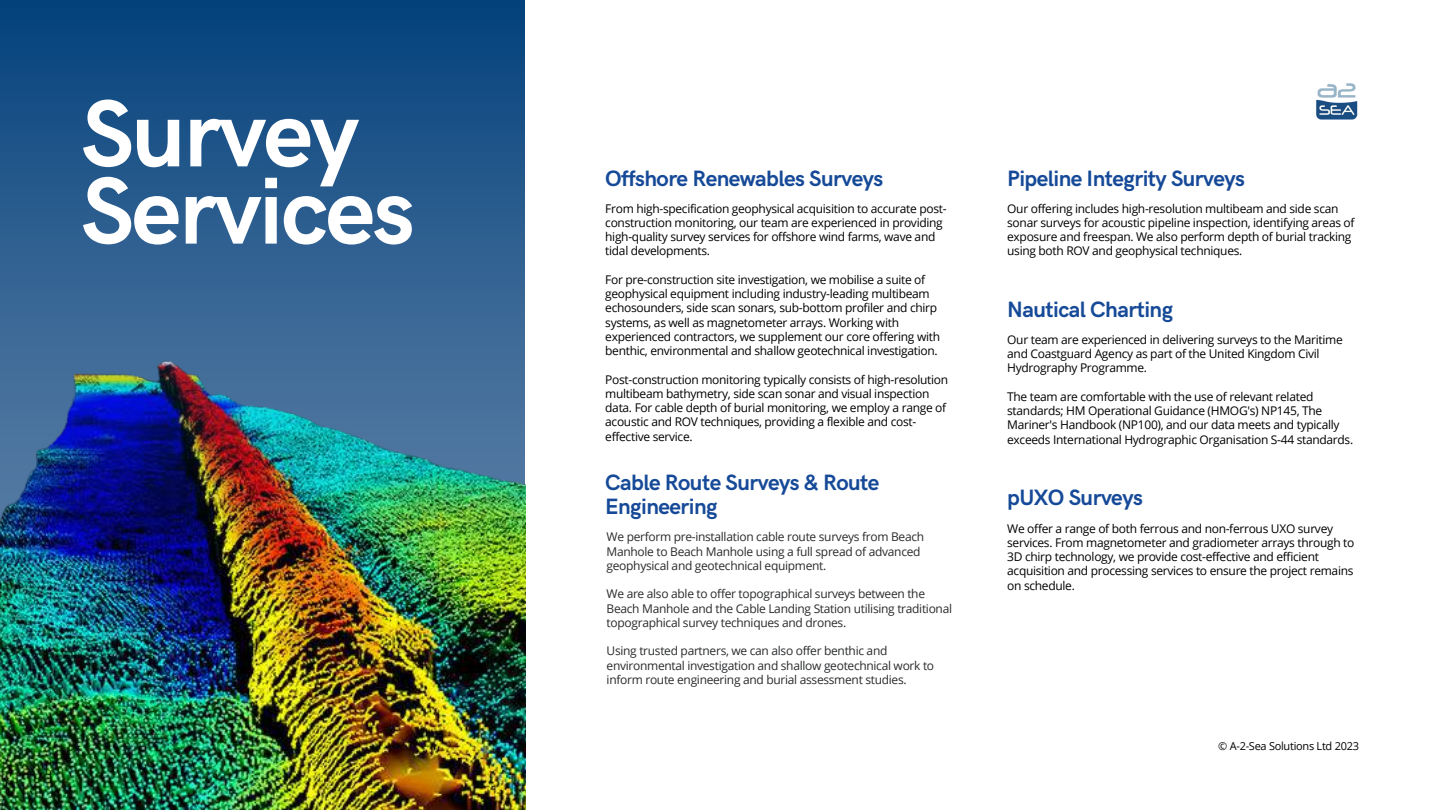
<style>
.page{position:relative;width:1440px;height:810px;background:#fff}
.page>*{position:absolute;margin:0;border:0;box-sizing:border-box;transform-origin:0 0}
.t1{font:700 95.5px/77.2px "HK Grotesk";letter-spacing:-.025em;color:#fff}
.t2{font:700 22.3px/24.4px "HK Grotesk";letter-spacing:-.025em;color:#164a98}
.t3{font:12px/14.2px "Open Sans";letter-spacing:-.025em;color:#000}
.t4{font:12px/14.2px "Open Sans";letter-spacing:-.025em;color:#2a2b2d}
.t5{font:11px "Open Sans";letter-spacing:-.025em;color:#000}
</style>
<div class="page">
<img style="left:0;top:562px;width:525px;height:248px">
<img style="left:0;top:0;width:525px;height:562px">
<img style="left:1316px;top:83px;width:42px;height:36px">
<h1 class="t1" style="left:81px;top:99px;width:336px">Survey<br>Services</h1>
<h2 class="t2" style="left:605px;top:167px;width:280px">Offshore Renewables Surveys</h2>
<p class="t3" style="left:605px;top:201px;width:343px">From high-specification geophysical acquisition to accurate post&shy;construction monitoring, our team are experienced in providing high-quality survey services for offshore wind farms, wave and tidal developments.</p>
<p class="t3" style="left:605px;top:272px;width:336px">For pre-construction site investigation, we mobilise a suite of geophysical equipment including industry-leading multibeam echosounders, side scan sonars, sub-bottom profiler and chirp systems, as well as magnetometer arrays. Working with experienced contractors, we supplement our core offering with benthic, environmental and shallow geotechnical investigation.</p>
<p class="t3" style="left:605px;top:372px;width:345px">Post-construction monitoring typically consists of high-resolution multibeam bathymetry, side scan sonar and visual inspection data. For cable depth of burial monitoring, we employ a range of acoustic and ROV techniques, providing a flexible and cost&shy;effective service.</p>
<h2 class="t2" style="left:605px;top:471px;width:276px">Cable Route Surveys &amp; Route<br>Engineering</h2>
<p class="t4" style="left:607px;top:530px;width:319px">We perform pre-installation cable route surveys from Beach<br>Manhole to Beach Manhole using a full spread of advanced geophysical and geotechnical equipment.</p>
<p class="t4" style="left:607px;top:587px;width:347px">We are also able to offer topographical surveys between the<br>Beach Manhole and the Cable Landing Station utilising traditional topographical survey techniques and drones.</p>
<p class="t4" style="left:607px;top:644px;width:329px">Using trusted partners, we can also offer benthic and environmental investigation and shallow geotechnical work to inform route engineering and burial assessment studies.</p>
<h2 class="t2" style="left:1007px;top:167px;width:239px">Pipeline Integrity Surveys</h2>
<p class="t3" style="left:1007px;top:201px;width:349px">Our offering includes high-resolution multibeam and side scan sonar surveys for acoustic pipeline inspection, identifying areas of exposure and freespan. We also perform depth of burial tracking using both ROV and geophysical techniques.</p>
<h2 class="t2" style="left:1007px;top:298px;width:167px">Nautical Charting</h2>
<p class="t3" style="left:1007px;top:332px;width:337px">Our team are experienced in delivering surveys to the Maritime and Coastguard Agency as part of the United Kingdom Civil<br>Hydrography Programme.</p>
<p class="t3" style="left:1007px;top:389px;width:348px">The team are comfortable with the use of relevant related standards; HM Operational Guidance (HMOG's) NP145, The Mariner's Handbook (NP100), and our data meets and typically exceeds International Hydrographic Organisation S-44 standards.</p>
<h2 class="t2" style="left:1007px;top:486px;width:137px">pUXO Surveys</h2>
<p class="t3" style="left:1007px;top:521px;width:349px">We offer a range of both ferrous and non-ferrous UXO survey services. From magnetometer and gradiometer arrays through to 3D chirp technology, we provide cost-effective and efficient acquisition and processing services to ensure the project remains on schedule.</p>
<p class="t5" style="left:1218px;top:738px;width:142px">© A-2-Sea Solutions Ltd 2023</p>
</div>
